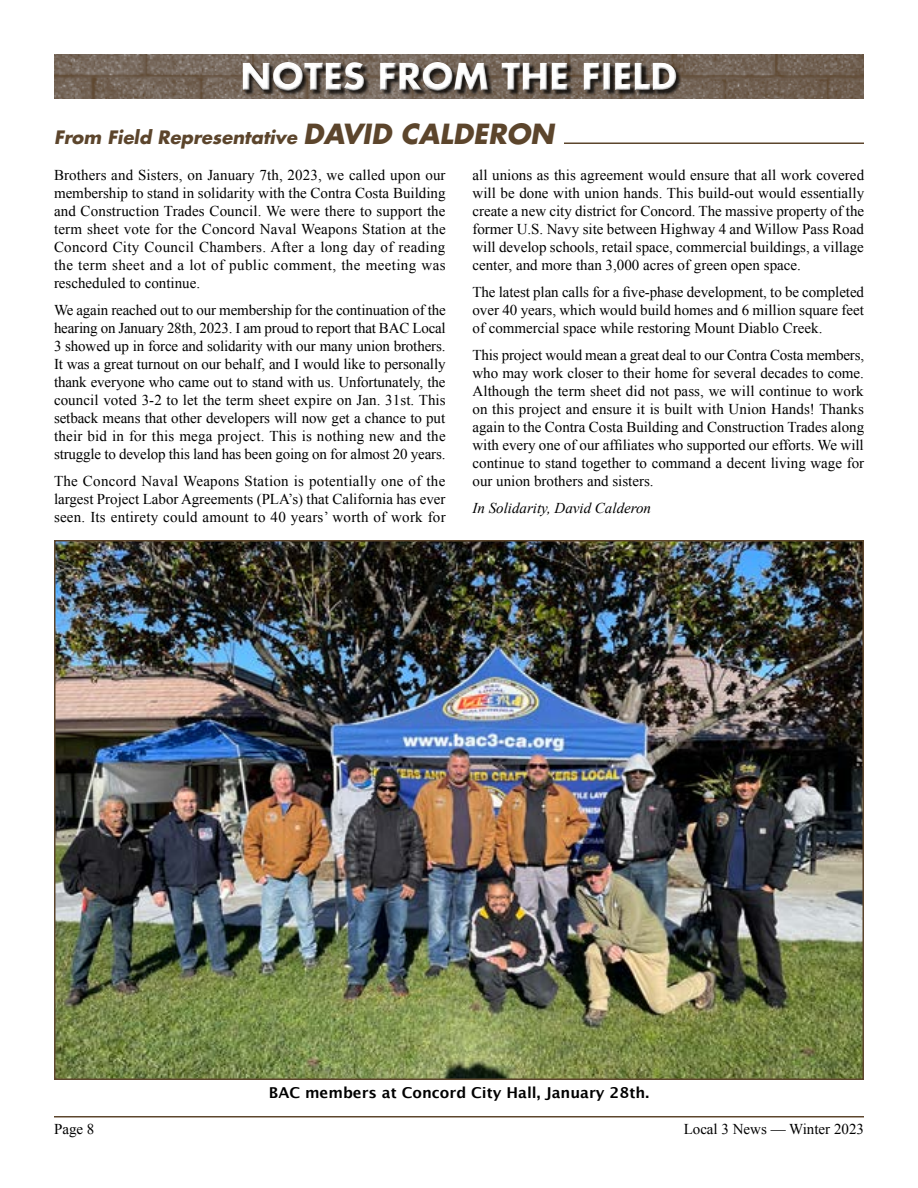
<style>
.page{position:relative;width:918px;height:1188px;background:#fff}
.page>*{position:absolute;margin:0;border:0;box-sizing:border-box;transform-origin:0 0}
.t1{font:700 36px "Futura Std";color:#fff}
.t2{font:italic 700 18px "Futura Std";color:#5c452c}
.t3{font:15px/18px "Times New Roman";color:#000;text-align:justify}
.t4{font:700 15px "Lucida Grande";color:#000}
.t5{font:italic 15px "Times New Roman";color:#000}
.s1{font-size:27px}
</style>
<div class="page">
<hr style="left:54px;top:1116px;width:810px;height:2px;background:#5c452c">
<img style="left:54px;top:54px;width:810px;height:45px">
<div style="left:244px;top:63px;width:437px;height:33px;background:#000;opacity:.75"></div>
<div style="left:241px;top:61px;width:437px;height:30px;background:#fff;opacity:.75"></div>
<div style="left:241px;top:63px;width:437px;height:29px;background:#000;opacity:.75"></div>
<hr style="left:564px;top:142px;width:300px;height:2px;background:#5c452c">
<img style="left:57px;top:543px;width:804px;height:534px">
<h1 class="t1" style="left:241px;top:53px;width:438px">NOTES FROM THE FIELD</h1>
<p class="t2" style="left:54px;top:125px;width:502px">From Field Representative <span class="s1">DAVID CALDERON</span></p>
<p class="t3" style="left:54px;top:166px;width:393px">Brothers and Sisters, on January 7th, 2023, we called upon our membership to stand in solidarity with the Contra Costa Building and Construction Trades Council. We were there to support the term sheet vote for the Concord Naval Weapons Station at the Concord City Council Chambers. After a long day of reading the term sheet and a lot of public comment, the meeting was rescheduled to continue.</p>
<p class="t3" style="left:54px;top:301px;width:393px">We again reached out to our membership for the continuation of the hearing on January 28th, 2023. I am proud to report that BAC Local 3 showed up in force and solidarity with our many union brothers.<br>It was a great turnout on our behalf, and I would like to personally thank everyone who came out to stand with us. Unfortunately, the council voted 3-2 to let the term sheet expire on Jan. 31st. This setback means that other developers will now get a chance to put their bid in for this mega project. This is nothing new and the struggle to develop this land has been going on for almost 20 years.</p>
<p class="t3" style="left:54px;top:472px;width:393px">The Concord Naval Weapons Station is potentially one of the largest Project Labor Agreements (PLA’s) that California has ever seen. Its entirety could amount to 40 years’ worth of work for</p>
<p class="t3" style="left:472px;top:166px;width:393px">all unions as this agreement would ensure that all work covered will be done with union hands. This build-out would essentially create a new city district for Concord. The massive property of the former U.S. Navy site between Highway 4 and Willow Pass Road will develop schools, retail space, commercial buildings, a village center, and more than 3,000 acres of green open space.</p>
<p class="t3" style="left:472px;top:283px;width:393px">The latest plan calls for a five-phase development, to be completed over 40 years, which would build homes and 6 million square feet of commercial space while restoring Mount Diablo Creek.</p>
<p class="t3" style="left:472px;top:346px;width:393px">This project would mean a great deal to our Contra Costa members, who may work closer to their home for several decades to come.<br>Although the term sheet did not pass, we will continue to work on this project and ensure it is built with Union Hands! Thanks again to the Contra Costa Building and Construction Trades along with every one of our affiliates who supported our efforts. We will continue to stand together to command a decent living wage for our union brothers and sisters.</p>
<p class="t5" style="left:472px;top:498px;width:180px">In Solidarity, David Calderon</p>
<p class="t4" style="left:269px;top:1080px;width:382px">BAC members at Concord City Hall, January 28th.</p>
<p class="t3" style="left:54px;top:1120px;width:42px">Page 8</p>
<p class="t3" style="left:684px;top:1120px;width:182px">Local 3 News — Winter 2023</p>
</div>
